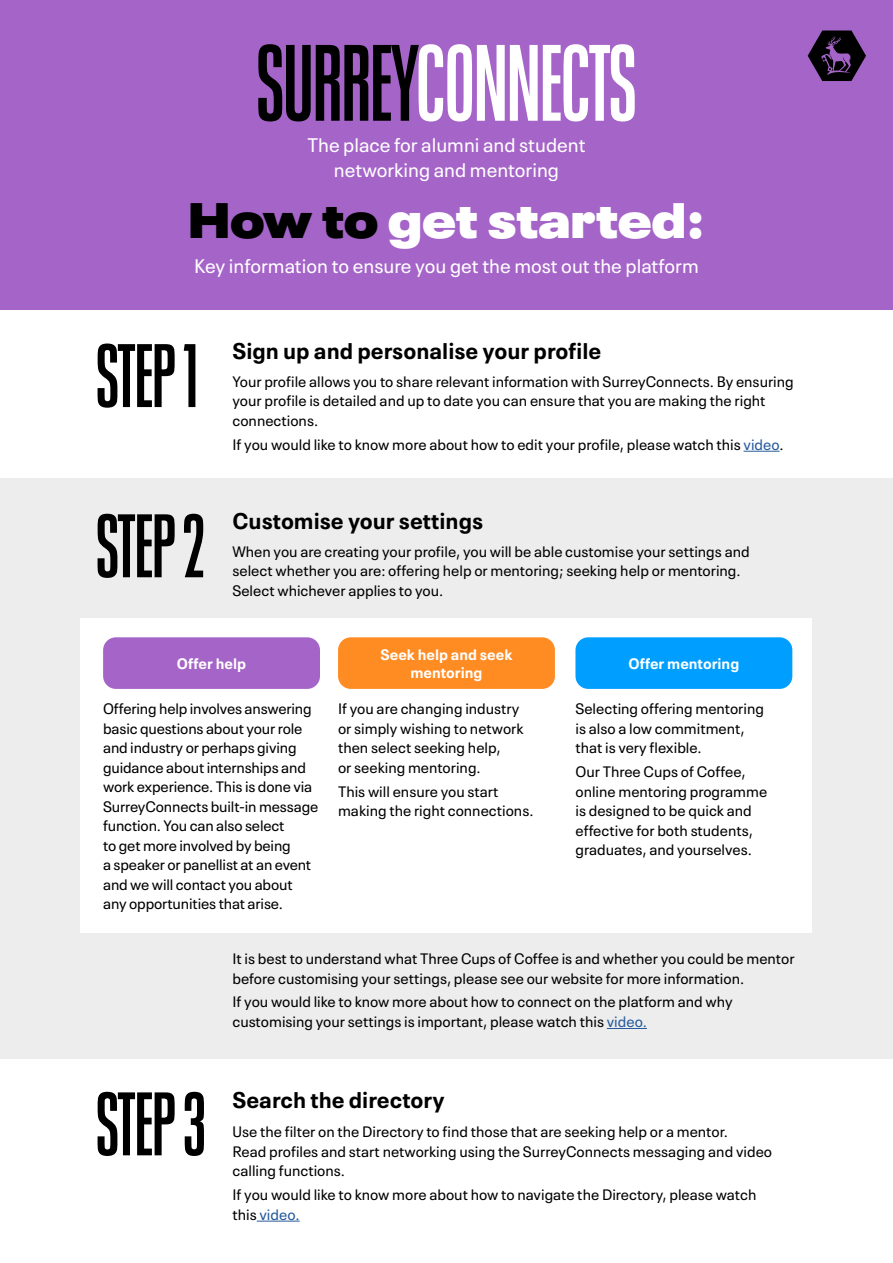
<style>
.page{position:relative;width:893px;height:1263px;background:#fff}
.page>*{position:absolute;margin:0;border:0;box-sizing:border-box;transform-origin:0 0}
.t1{font:600 107.4px "Neue Plak Comp";letter-spacing:-.01em;color:#fff}
.t2{font:600 89.1px "Neue Plak Comp";letter-spacing:-.01em;color:#000}
.t3{font:900 expanded 49.35px "Neue Plak";color:#fff}
.t4{font:700 22.5px "Neue Plak Text";color:#000}
.t5{font:19.5px/24.8px "Neue Plak Text";color:#fff;text-align:center}
.t6{font:15px/19.5px "Neue Plak Text";color:#000}
.t7{font:700 15px/18px "Neue Plak Text";color:#fff;text-align:center}
.s1{color:#000}
.s2{color:#275b9b}
</style>
<div class="page">
<div style="left:0;top:478px;width:893px;height:581px;background:#ededed"></div>
<div style="left:0;top:0;width:893px;height:309px;background:#a564c8"></div>
<hr style="left:257px;top:1221px;width:43px;height:1px;background:#275b9b">
<hr style="left:744px;top:451px;width:36px;height:1px;background:#275b9b">
<hr style="left:607px;top:1028px;width:40px;height:1px;background:#275b9b">
<div style="left:81px;top:618px;width:731px;height:314px;background:#fff"></div>
<div style="left:103px;top:637px;width:217px;height:52px;background:#a564c8;border-radius:13px"></div>
<div style="left:338px;top:637px;width:217px;height:52px;background:#ff8c23;border-radius:13px"></div>
<div style="left:575px;top:637px;width:217px;height:52px;background:#009fff;border-radius:13px"></div>
<svg style="left:808px;top:31px;width:58px;height:50px"></svg>
<h1 class="t1" style="left:256px;top:13px;width:382px"><span class="s1">SURREY</span>CONNECTS</h1>
<h3 class="t5" style="left:307px;top:131px;width:280px">The place for alumni and student networking and mentoring</h3>
<h3 class="t3" style="left:188px;top:179px;width:518px"><span class="s1">How to</span> get started:</h3>
<h3 class="t5" style="left:194px;top:252px;width:506px">Key information to ensure you get the most out the platform</h3>
<h2 class="t2" style="left:96px;top:317px;width:104px">STEP 1</h2>
<h3 class="t4" style="left:232px;top:332px;width:370px">Sign up and personalise your profile</h3>
<p class="t6" style="left:232px;top:370px;width:563px">Your profile allows you to share relevant information with SurreyConnects. By ensuring your profile is detailed and up to date you can ensure that you are making the right connections.</p>
<p class="t6" style="left:232px;top:433px;width:553px">If you would like to know more about how to edit your profile, please watch this <span class="s2">video</span>.</p>
<h2 class="t2" style="left:96px;top:487px;width:110px">STEP 2</h2>
<h3 class="t4" style="left:232px;top:502px;width:252px">Customise your settings</h3>
<p class="t6" style="left:232px;top:540px;width:519px">When you are creating your profile, you will be able customise your settings and select whether you are: offering help or mentoring; seeking help or mentoring.<br>Select whichever applies to you.</p>
<p class="t7" style="left:177px;top:653px;width:71px">Offer help</p>
<p class="t7" style="left:380px;top:644px;width:134px">Seek help and seek mentoring</p>
<p class="t7" style="left:628px;top:653px;width:112px">Offer mentoring</p>
<p class="t6" style="left:103px;top:698px;width:217px">Offering help involves answering basic questions about your role and industry or perhaps giving guidance about internships and work experience. This is done via<br>SurreyConnects built-in message function. You can also select<br>to get more involved by being<br>a speaker or panellist at an event and we will contact you about any opportunities that arise.</p>
<p class="t6" style="left:338px;top:698px;width:187px">If you are changing industry or simply wishing to network then select seeking help,<br>or seeking mentoring.</p>
<p class="t6" style="left:575px;top:698px;width:190px">Selecting offering mentoring is also a low commitment, that is very flexible.</p>
<p class="t6" style="left:575px;top:761px;width:193px">Our Three Cups of Coffee, online mentoring programme is designed to be quick and effective for both students, graduates, and yourselves.</p>
<p class="t6" style="left:338px;top:780px;width:197px">This will ensure you start making the right connections.</p>
<h2 class="t2" style="left:96px;top:1065px;width:112px">STEP 3</h2>
<p class="t6" style="left:232px;top:948px;width:564px">It is best to understand what Three Cups of Coffee is and whether you could be mentor before customising your settings, please see our website for more information.</p>
<p class="t6" style="left:232px;top:991px;width:502px">If you would like to know more about how to connect on the platform and why customising your settings is important, please watch this <span class="s2">video.</span></p>
<h3 class="t4" style="left:232px;top:1081px;width:214px">Search the directory</h3>
<p class="t6" style="left:232px;top:1121px;width:541px">Use the filter on the Directory to find those that are seeking help or a mentor.<br>Read profiles and start networking using the SurreyConnects messaging and video calling functions.</p>
<p class="t6" style="left:232px;top:1183px;width:525px">If you would like to know more about how to navigate the Directory, please watch this <span class="s2">video.</span></p>
</div>
